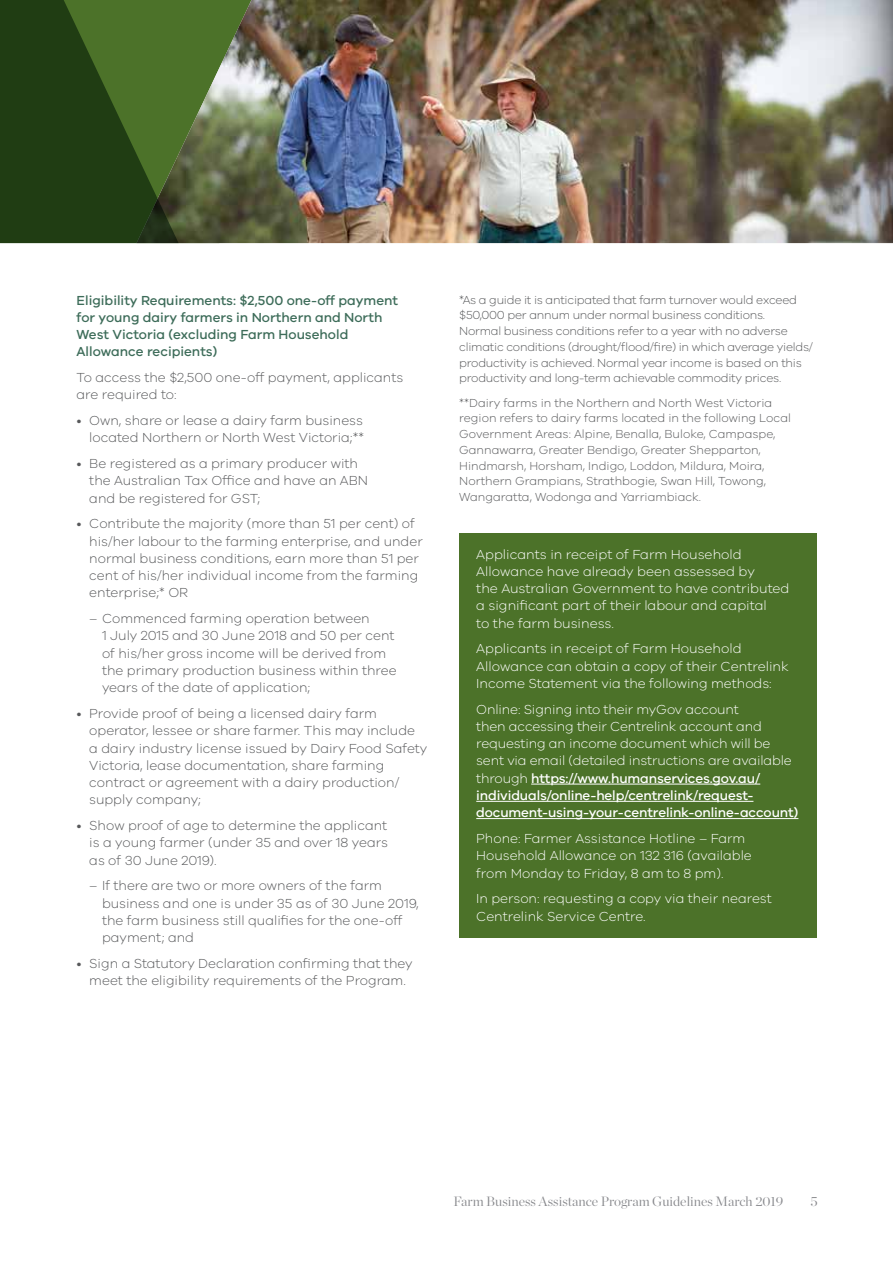
<style>
.page{position:relative;width:893px;height:1263px;background:#fff}
.page>*{position:absolute;margin:0;border:0;box-sizing:border-box;transform-origin:0 0}
.t1{font:300 13.5px/17.2px "VIC";color:#58595b}
.t2{font:300 13.5px/17.2px "VIC";color:#fff}
.t3{font:500 13.5px/17.2px "VIC";color:#3d6c59}
.t4{font:300 13.5px "Chronicle Display";color:#87888c}
.t5{font:300 12px/15.8px "VIC";color:#58595b}
.t6{font:300 12px/15.8px "VIC";letter-spacing:-.02em;color:#58595b}
.s1{font-weight:500}
</style>
<div class="page">
<img style="left:179px;top:0;width:714px;height:243px">
<svg style="left:0;top:0;width:179px;height:243px;background:#2e4c1a"></svg>
<div style="left:459px;top:533px;width:357px;height:404px;background:#4c7229"></div>
<hr style="left:531px;top:784px;width:229px;height:1px;background:#fff">
<hr style="left:476px;top:801px;width:277px;height:1px;background:#fff">
<hr style="left:476px;top:818px;width:322px;height:1px;background:#fff">
<p class="t3" style="left:77px;top:291px;width:323px">Eligibility Requirements: $2,500 one-off payment for young dairy farmers in Northern and North West Victoria (excluding Farm Household Allowance recipients)</p>
<p class="t1" style="left:77px;top:368px;width:328px">To access the $2,500 one-off payment, applicants are required to:</p>
<p class="t1" style="left:77px;top:411px;width:289px;text-align:right">• Own, share or lease a dairy farm business located Northern or North West Victoria;**</p>
<p class="t1" style="left:89px;top:454px;width:280px;text-indent:-13px">• Be registered as a primary producer with the Australian Tax Office and have an ABN and be registered for GST;</p>
<p class="t1" style="left:89px;top:515px;width:335px;text-indent:-13px">• Contribute the majority (more than 51 per cent) of his/her labour to the farming enterprise, and under normal business conditions, earn more than 51 per cent of his/her individual income from the farming enterprise;* OR</p>
<p class="t1" style="left:102px;top:610px;width:296px;text-indent:-13px">– Commenced farming operation between<br>1 July 2015 and 30 June 2018 and 50 per cent of his/her gross income will be derived from the primary production business within three years of the date of application;</p>
<p class="t1" style="left:89px;top:704px;width:340px;text-indent:-13px">• Provide proof of being a licensed dairy farm operator, lessee or share farmer. This may include<br>a dairy industry license issued by Dairy Food Safety Victoria, lease documentation, share farming contract or agreement with a dairy production/ supply company;</p>
<p class="t1" style="left:89px;top:816px;width:300px;text-align:justify;text-indent:-13px">• Show proof of age to determine the applicant is a young farmer (under 35 and over 18 years as of 30 June 2019).</p>
<p class="t1" style="left:102px;top:877px;width:318px;text-indent:-13px">– If there are two or more owners of the farm business and one is under 35 as of 30 June 2019, the farm business still qualifies for the one-off payment; and</p>
<p class="t1" style="left:77px;top:954px;width:338px;text-align:center">• Sign a Statutory Declaration confirming that they meet the eligibility requirements of the Program.</p>
<p class="t6" style="left:459px;top:291px;width:355px">*As a guide it is anticipated that farm turnover would exceed $50,000 per annum under normal business conditions.<br>Normal business conditions refer to a year with no adverse climatic conditions (drought/flood/fire) in which average yields/ productivity is achieved. Normal year income is based on this productivity and long-term achievable commodity prices.</p>
<p class="t5" style="left:459px;top:394px;width:333px">**Dairy farms in the Northern and North West Victoria region refers to dairy farms located in the following Local Government Areas: Alpine, Benalla, Buloke, Campaspe, Gannawarra, Greater Bendigo, Greater Shepparton, Hindmarsh, Horsham, Indigo, Loddon, Mildura, Moira, Northern Grampians, Strathbogie, Swan Hill, Towong, Wangaratta, Wodonga and Yarriambiack.</p>
<p class="t2" style="left:476px;top:545px;width:315px">Applicants in receipt of Farm Household Allowance have already been assessed by<br>the Australian Government to have contributed a significant part of their labour and capital<br>to the farm business.</p>
<p class="t2" style="left:476px;top:640px;width:314px">Applicants in receipt of Farm Household<br>Allowance can obtain a copy of their Centrelink<br>Income Statement via the following methods:</p>
<p class="t2" style="left:476px;top:700px;width:324px">Online: Signing into their myGov account<br>then accessing their Centrelink account and requesting an income document which will be sent via email (detailed instructions are available through <span class="s1">https://www.humanservices.gov.au/ individuals/online-help/centrelink/request&shy;document-using-your-centrelink-online-account)</span></p>
<p class="t2" style="left:476px;top:829px;width:277px">Phone: Farmer Assistance Hotline – Farm<br>Household Allowance on 132 316 (available from Monday to Friday, 8 am to 8 pm).</p>
<p class="t2" style="left:476px;top:890px;width:297px">In person: requesting a copy via their nearest<br>Centrelink Service Centre.</p>
<p class="t4" style="left:453px;top:1191px;width:331px">Farm Business Assistance Program Guidelines March 2019</p>
<p class="t4" style="left:810px;top:1191px;width:9px">5</p>
</div>
